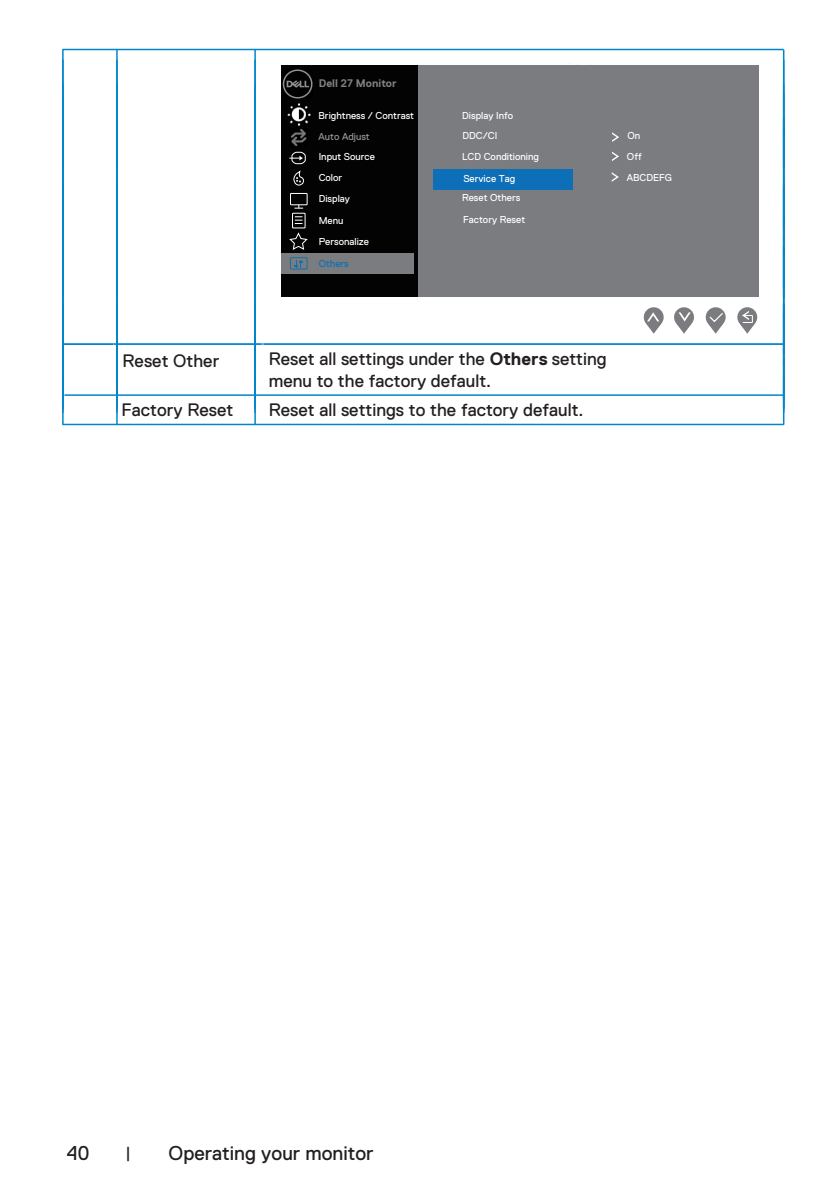
<style>
.page{position:relative;width:840px;height:1191px;background:#fff}
.page>*{position:absolute;margin:0;border:0;box-sizing:border-box;transform-origin:0 0}
.t1{font:20px "Dell Replica";color:#231f20}
.t2{font:18px/21.6px "Dell Replica";color:#231f20}
.t3{font:16px "Dell Replica";color:#231f20}
.t4{font:700 11px "Dell Replica";color:#808080}
.t5{font:10px/21px "Dell Replica";color:#fff}
.t6{font:10px "Dell Replica";color:#939598}
.t7{font:10px "Dell Replica";color:#0c6fb8}
.s1{font-weight:700}
</style>
<div class="page">
<hr style="left:64px;top:394px;width:719px;height:2px;background:#0087cb">
<hr style="left:62px;top:424px;width:721px;height:1px;background:#0087cb">
<hr style="left:63px;top:343px;width:52px;height:2px;background:#0087cb">
<hr style="left:113px;top:343px;width:148px;height:2px;background:#84b6e2">
<hr style="left:261px;top:343px;width:520px;height:2px;background:#84b6e2">
<hr style="left:114px;top:343px;width:147px;height:2px;background:#0087cb">
<hr style="left:263px;top:343px;width:519px;height:2px;background:#0087cb">
<div style="left:280px;top:65px;width:478px;height:232px;background:#7b7c7f"></div>
<div style="left:280px;top:65px;width:137px;height:232px;background:#030303"></div>
<div style="left:290px;top:193px;width:17px;height:12px;border:1px solid #fff"></div>
<svg style="left:294px;top:204px;width:9px;height:5px"></svg>
<svg style="left:289px;top:156px;width:14px;height:4px"></svg>
<div style="left:291px;top:152px;width:14px;height:12px;border:1px solid #fff;border-radius:4px"></div>
<svg style="left:291px;top:170px;width:13px;height:27px"></svg>
<div style="left:292px;top:212px;width:13px;height:17px;border:1px solid #fff"></div>
<svg style="left:295px;top:216px;width:7px;height:8px"></svg>
<div style="left:280px;top:253px;width:133px;height:20px;background:#7b7c7f"></div>
<svg style="left:289px;top:232px;width:19px;height:18px"></svg>
<svg style="left:295px;top:260px;width:7px;height:7px"></svg>
<div style="left:290px;top:257px;width:17px;height:13px;border:1px solid #196f9f"></div>
<svg style="left:612px;top:132px;width:7px;height:10px"></svg>
<svg style="left:612px;top:152px;width:6px;height:9px"></svg>
<svg style="left:611px;top:172px;width:7px;height:10px"></svg>
<div style="left:433px;top:169px;width:139px;height:20px;background:#0c6fb8"></div>
<img style="left:291px;top:129px;width:16px;height:17px">
<img style="left:282px;top:69px;width:30px;height:29px">
<img style="left:287px;top:103px;width:24px;height:23px">
<svg style="left:643px;top:307px;width:20px;height:20px"></svg>
<svg style="left:673px;top:307px;width:20px;height:20px"></svg>
<svg style="left:645px;top:312px;width:16px;height:22px"></svg>
<svg style="left:676px;top:312px;width:15px;height:22px"></svg>
<svg style="left:737px;top:307px;width:19px;height:20px"></svg>
<svg style="left:739px;top:311px;width:15px;height:23px"></svg>
<svg style="left:705px;top:307px;width:20px;height:20px"></svg>
<svg style="left:707px;top:311px;width:17px;height:23px"></svg>
<hr style="left:62px;top:49px;width:721px;height:1px;background:#0087cb">
<hr style="left:62px;top:50px;width:2px;height:51px;background:#0087cb">
<hr style="left:62px;top:94px;width:2px;height:51px;background:#0087cb">
<hr style="left:62px;top:358px;width:2px;height:51px;background:#0087cb">
<hr style="left:62px;top:128px;width:2px;height:51px;background:#0087cb">
<hr style="left:62px;top:314px;width:2px;height:51px;background:#0087cb">
<hr style="left:62px;top:248px;width:2px;height:51px;background:#0087cb">
<hr style="left:62px;top:186px;width:2px;height:51px;background:#0087cb">
<hr style="left:62px;top:374px;width:2px;height:51px;background:#0087cb">
<hr style="left:62px;top:218px;width:2px;height:51px;background:#0087cb">
<hr style="left:62px;top:156px;width:2px;height:51px;background:#0087cb">
<hr style="left:62px;top:276px;width:2px;height:51px;background:#0087cb">
<hr style="left:116px;top:50px;width:2px;height:51px;background:#0087cb">
<hr style="left:116px;top:94px;width:2px;height:51px;background:#0087cb">
<hr style="left:116px;top:358px;width:2px;height:51px;background:#0087cb">
<hr style="left:116px;top:128px;width:2px;height:51px;background:#0087cb">
<hr style="left:116px;top:314px;width:2px;height:51px;background:#0087cb">
<hr style="left:116px;top:248px;width:2px;height:51px;background:#0087cb">
<hr style="left:116px;top:186px;width:2px;height:51px;background:#0087cb">
<hr style="left:116px;top:374px;width:2px;height:51px;background:#0087cb">
<hr style="left:116px;top:218px;width:2px;height:51px;background:#0087cb">
<hr style="left:116px;top:156px;width:2px;height:51px;background:#0087cb">
<hr style="left:116px;top:276px;width:2px;height:51px;background:#0087cb">
<hr style="left:254px;top:50px;width:2px;height:51px;background:#0087cb">
<hr style="left:254px;top:94px;width:2px;height:51px;background:#0087cb">
<hr style="left:254px;top:358px;width:2px;height:51px;background:#0087cb">
<hr style="left:254px;top:128px;width:2px;height:51px;background:#0087cb">
<hr style="left:254px;top:314px;width:2px;height:51px;background:#0087cb">
<hr style="left:254px;top:248px;width:2px;height:51px;background:#0087cb">
<hr style="left:254px;top:186px;width:2px;height:51px;background:#0087cb">
<hr style="left:254px;top:374px;width:2px;height:51px;background:#0087cb">
<hr style="left:254px;top:218px;width:2px;height:51px;background:#0087cb">
<hr style="left:254px;top:156px;width:2px;height:51px;background:#0087cb">
<hr style="left:254px;top:276px;width:2px;height:51px;background:#0087cb">
<hr style="left:782px;top:50px;width:2px;height:51px;background:#0087cb">
<hr style="left:782px;top:94px;width:2px;height:51px;background:#0087cb">
<hr style="left:782px;top:358px;width:2px;height:51px;background:#0087cb">
<hr style="left:782px;top:128px;width:2px;height:51px;background:#0087cb">
<hr style="left:782px;top:314px;width:2px;height:51px;background:#0087cb">
<hr style="left:782px;top:248px;width:2px;height:51px;background:#0087cb">
<hr style="left:782px;top:186px;width:2px;height:51px;background:#0087cb">
<hr style="left:782px;top:374px;width:2px;height:51px;background:#0087cb">
<hr style="left:782px;top:218px;width:2px;height:51px;background:#0087cb">
<hr style="left:782px;top:156px;width:2px;height:51px;background:#0087cb">
<hr style="left:782px;top:276px;width:2px;height:51px;background:#0087cb">
<p class="t4" style="left:318px;top:77px;width:79px">Dell 27 Monitor</p>
<p class="t5" style="left:318px;top:106px;width:97px">Brightness / Contrast</p>
<p class="t6" style="left:318px;top:131px;width:53px">Auto Adjust</p>
<p class="t5" style="left:318px;top:146px;width:58px">Input Source<br>Color<br>Display</p>
<p class="t5" style="left:318px;top:210px;width:52px">Menu<br>Personalize</p>
<p class="t7" style="left:318px;top:258px;width:32px">Others</p>
<p class="t5" style="left:462px;top:105px;width:78px;line-height:20.4px">Display Info<br>DDC/CI<br>LCD Conditioning</p>
<p class="t5" style="left:463px;top:168px;width:53px">Service Tag</p>
<p class="t5" style="left:462px;top:187px;width:60px">Reset Others</p>
<p class="t5" style="left:463px;top:209px;width:63px">Factory Reset</p>
<p class="t5" style="left:627px;top:125px;width:14px">On</p>
<p class="t5" style="left:626px;top:146px;width:16px">Off</p>
<p class="t5" style="left:626px;top:167px;width:47px">ABCDEFG</p>
<h2 class="t2" style="left:122px;top:350px;width:98px">Reset Other</h2>
<h2 class="t2" style="left:268px;top:348px;width:339px">Reset all settings under the <span class="s1">Others</span> setting menu to the factory default.</h2>
<h2 class="t2" style="left:121px;top:399px;width:113px">Factory Reset</h2>
<h2 class="t2" style="left:268px;top:399px;width:316px">Reset all settings to the factory default.</h2>
<h1 class="t1" style="left:67px;top:1142px;width:24px">40</h1>
<h3 class="t3" style="left:125px;top:1144px;width:7px">|</h3>
<h1 class="t1" style="left:168px;top:1142px;width:206px">Operating your monitor</h1>
</div>
